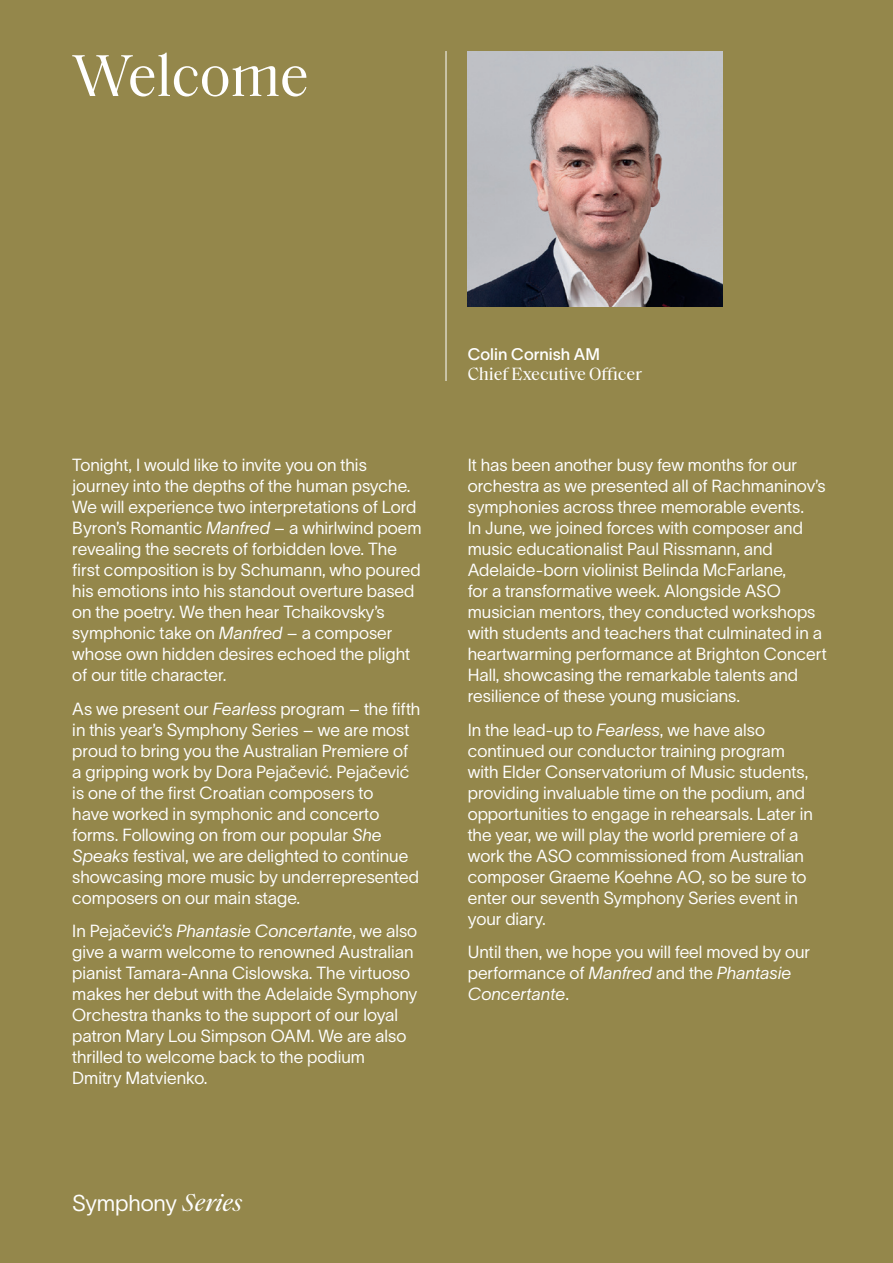
<style>
.page{position:relative;width:893px;height:1263px;background:#94874b}
.page>*{position:absolute;margin:0;border:0;box-sizing:border-box;transform-origin:0 0}
.t1{font:60px "Saol Text";letter-spacing:-.015em;color:#fff}
.t2{font:22.5px "TWK Lausanne 250";letter-spacing:-.005em;color:#fff}
.Repertoire_Title{font:18px "Saol Text";letter-spacing:-.01em;color:#fff}
.Medium_Sans_Body_Text{font:17.25px/21px "TWK Lausanne 250";color:#fff}
.Repertoir_Composer{font:16.5px "TWK Lausanne 450";color:#fff}
.s1{font-style:italic}
.s2{font-family:"Saol Text";font-style:italic;font-size:24.75px}
</style>
<div class="page">
<img style="left:468px;top:51px;width:255px;height:255px">
<hr style="left:445px;top:51px;width:1px;height:330px;background:#fff">
<p class="t1" style="left:72px;top:32px;width:238px">Welcome</p>
<p class="Medium_Sans_Body_Text" style="left:72px;top:453px;width:351px">Tonight, I would like to invite you on this journey into the depths of the human psyche.<br>We will experience two interpretations of Lord Byron’s Romantic <span class="s1">Manfred</span> – a whirlwind poem revealing the secrets of forbidden love. The first composition is by Schumann, who poured his emotions into his standout overture based on the poetry. We then hear Tchaikovsky’s symphonic take on <span class="s1">Manfred</span> – a composer whose own hidden desires echoed the plight of our title character.</p>
<p class="Medium_Sans_Body_Text" style="left:72px;top:697px;width:350px">As we present our <span class="s1">Fearless</span> program – the fifth in this year’s Symphony Series – we are most proud to bring you the Australian Premiere of a gripping work by Dora Pejačević. Pejačević is one of the first Croatian composers to<br>have worked in symphonic and concerto forms. Following on from our popular <span class="s1">She Speaks</span> festival, we are delighted to continue showcasing more music by underrepresented composers on our main stage.</p>
<p class="Medium_Sans_Body_Text" style="left:72px;top:919px;width:347px">In Pejačević’s <span class="s1">Phantasie Concertante</span>, we also give a warm welcome to renowned Australian pianist Tamara-Anna Cislowska. The virtuoso makes her debut with the Adelaide Symphony Orchestra thanks to the support of our loyal patron Mary Lou Simpson OAM. We are also thrilled to welcome back to the podium Dmitry Matvienko.</p>
<p class="t2" style="left:72px;top:1187px;width:172px">Symphony <span class="s2">Series</span></p>
<p class="Repertoir_Composer" style="left:468px;top:343px;width:134px">Colin Cornish AM</p>
<p class="Repertoire_Title" style="left:468px;top:361px;width:176px">Chief Executive Officer</p>
<p class="Medium_Sans_Body_Text" style="left:468px;top:453px;width:361px">It has been another busy few months for our orchestra as we presented all of Rachmaninov’s symphonies across three memorable events.<br>In June, we joined forces with composer and music educationalist Paul Rissmann, and Adelaide-born violinist Belinda McFarlane,<br>for a transformative week. Alongside ASO musician mentors, they conducted workshops with students and teachers that culminated in a heartwarming performance at Brighton Concert Hall, showcasing the remarkable talents and resilience of these young musicians.</p>
<p class="Medium_Sans_Body_Text" style="left:468px;top:718px;width:347px">In the lead-up to <span class="s1">Fearless</span>, we have also continued our conductor training program with Elder Conservatorium of Music students, providing invaluable time on the podium, and opportunities to engage in rehearsals. Later in the year, we will play the world premiere of a work the ASO commissioned from Australian composer Graeme Koehne AO, so be sure to enter our seventh Symphony Series event in your diary.</p>
<p class="Medium_Sans_Body_Text" style="left:468px;top:940px;width:344px">Until then, we hope you will feel moved by our performance of <span class="s1">Manfred</span> and the <span class="s1">Phantasie<br>Concertante</span>.</p>
</div>
